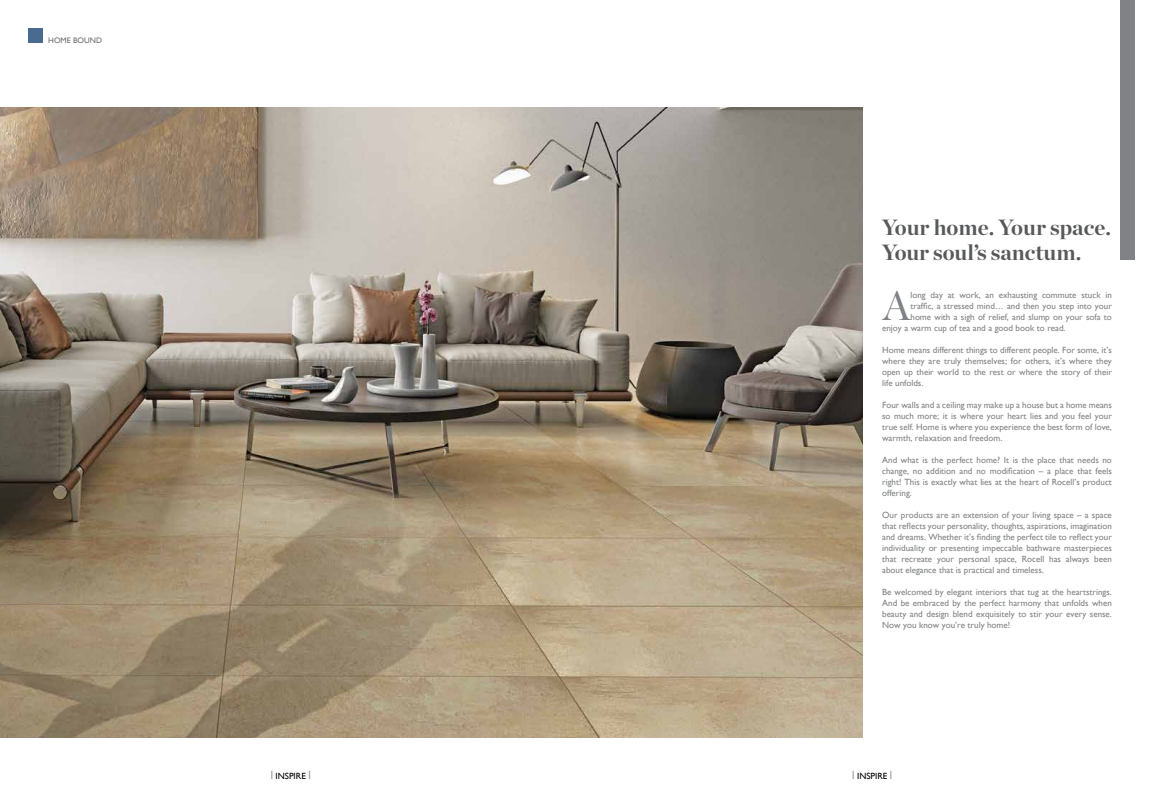
<style>
.page{position:relative;width:1163px;height:808px;background:#fff}
.page>*{position:absolute;margin:0;border:0;box-sizing:border-box;transform-origin:0 0}
.t1{font:40.6px "Chronicle Display";color:#808285}
.t2{font:700 22px/24.8px "Chronicle Display";color:#58595b}
.t3{font:9px/11px "Gill Sans";color:#808285;text-align:justify}
.t4{font:9px "Gill Sans";color:#000}
.t5{font:8px "Gill Sans";color:#6d6e71}
</style>
<div class="page">
<div style="left:28px;top:28px;width:15px;height:15px;background:#4b6a8f"></div>
<img style="left:0;top:108px;width:862px;height:630px">
<div style="left:1120px;top:0;width:14px;height:260px;background:#808285"></div>
<p class="t5" style="left:48px;top:35px;width:55px">HOME BOUND</p>
<h2 class="t2" style="left:882px;top:214px;width:230px">Your home. Your space.<br>Your soul’s sanctum.</h2>
<h1 class="t1" style="left:883px;top:274px;width:29px">A</h1>
<p class="t3" style="left:910px;top:289px;width:203px">long day at work, an exhausting commute stuck in</p>
<p class="t3" style="left:910px;top:300px;width:203px">traffic, a stressed mind… and then you step into your</p>
<p class="t3" style="left:910px;top:311px;width:203px">home with a sigh of relief, and slump on your sofa to</p>
<p class="t3" style="left:882px;top:322px;width:185px">enjoy a warm cup of tea and a good book to read.</p>
<p class="t3" style="left:882px;top:344px;width:231px">Home means different things to different people. For some, it’s where they are truly themselves; for others, it’s where they open up their world to the rest or where the story of their life unfolds.</p>
<p class="t3" style="left:882px;top:399px;width:231px">Four walls and a ceiling may make up a house but a home means so much more; it is where your heart lies and you feel your true self. Home is where you experience the best form of love, warmth, relaxation and freedom.</p>
<p class="t3" style="left:882px;top:454px;width:231px">And what is the perfect home? It is the place that needs no change, no addition and no modification – a place that feels right! This is exactly what lies at the heart of Rocell’s product offering.</p>
<p class="t3" style="left:882px;top:509px;width:231px">Our products are an extension of your living space – a space that reflects your personality, thoughts, aspirations, imagination and dreams. Whether it’s finding the perfect tile to reflect your individuality or presenting impeccable bathware masterpieces that recreate your personal space, Rocell has always been about elegance that is practical and timeless.</p>
<p class="t3" style="left:882px;top:586px;width:231px">Be welcomed by elegant interiors that tug at the heartstrings.<br>And be embraced by the perfect harmony that unfolds when beauty and design blend exquisitely to stir your every sense.<br>Now you know you’re truly home!</p>
<p class="t4" style="left:271px;top:771px;width:41px"><sup>|</sup> INSPIRE <sup>|</sup></p>
<p class="t4" style="left:852px;top:771px;width:41px"><sup>|</sup> INSPIRE <sup>|</sup></p>
</div>
